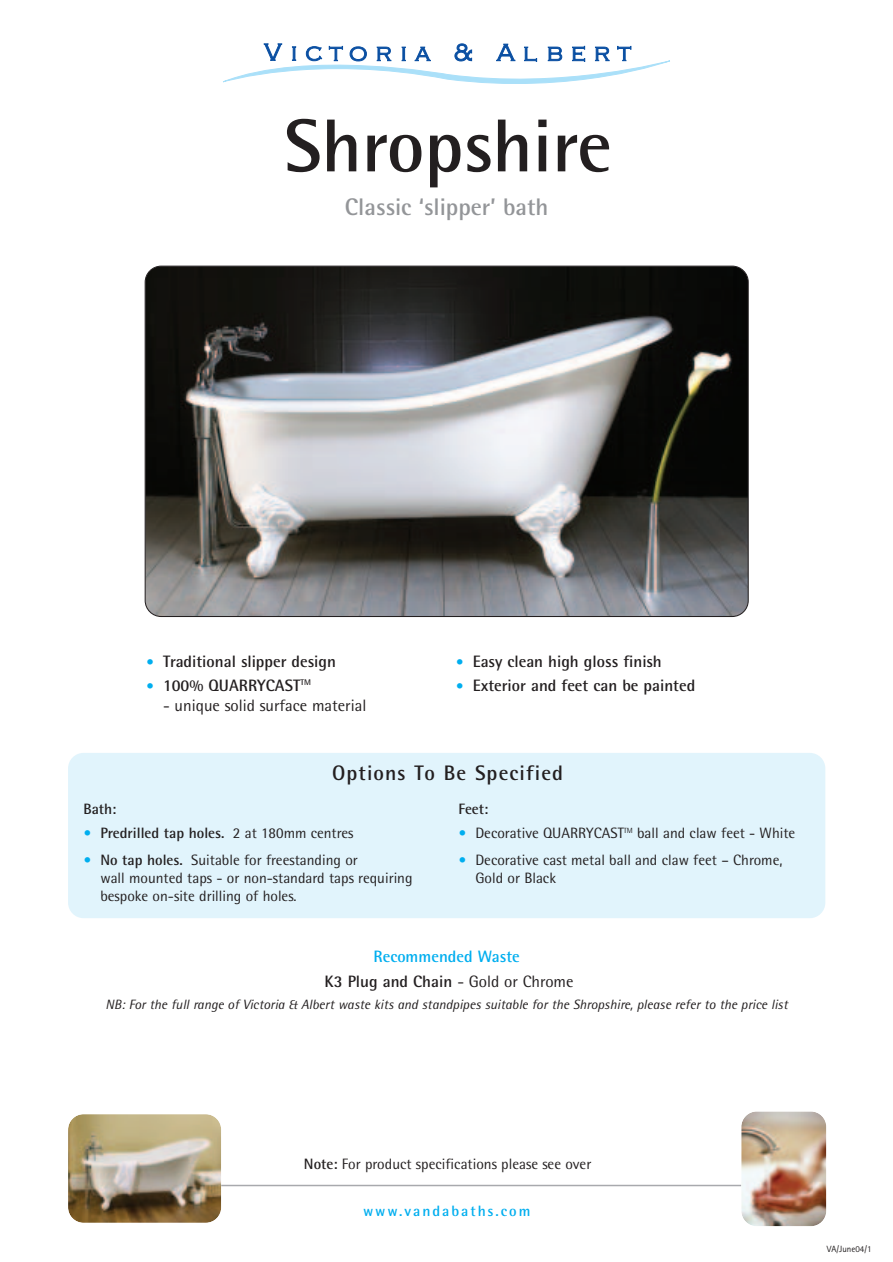
<style>
.page{position:relative;width:893px;height:1262px;background:#fff}
.page>*{position:absolute;margin:0;border:0;box-sizing:border-box;transform-origin:0 0}
.t1{font:700 75px "Rotis Semi Sans";color:#231f20}
.t2{font:700 24px "Rotis Semi Sans";color:#939598}
.t3{font:700 21px "Rotis Semi Sans";letter-spacing:.055em;color:#231f20}
.t4{font:700 16.5px "Rotis Semi Sans";color:#231f20}
.t5{font:700 16.5px/24.8px "Rotis Semi Sans";color:#00aeef;text-align:center}
.t6{font:16.5px "Rotis Semi Sans";color:#231f20}
.t7{font:15px/18px "Rotis Semi Sans";color:#231f20}
.t8{font:700 15px "Rotis Semi Sans";color:#231f20}
.t9{font:700 15px "Rotis Semi Sans";letter-spacing:.135em;color:#00aeef}
.t10{font:italic 13.5px "Rotis Semi Sans";color:#231f20}
.t11{font:9px "Rotis Sans Serif";color:#231f20}
.s1{font-size:15px;color:#00aeef}
.s2{color:#00aeef}
.s3{font-weight:400}
.s4{font-weight:700;color:#00aeef}
.s5{font-weight:700}
.s6{color:#231f20}
.s7{font-weight:400;color:#231f20}
</style>
<div class="page">
<svg style="left:223px;top:43px;width:447px;height:41px"></svg>
<svg style="left:145px;top:266px;width:603px;height:351px"></svg>
<div style="left:68px;top:753px;width:757px;height:165px;background:#e1f4fc;border-radius:16px"></div>
<hr style="left:199px;top:1184px;width:586px;height:2px;background:#a8a9ad">
<img style="left:741px;top:1111px;width:85px;height:115px;border-radius:16px">
<img style="left:68px;top:1114px;width:153px;height:108px;border-radius:16px">
<h1 class="t1" style="left:284px;top:120px;width:329px">Shropshire</h1>
<h2 class="t2" style="left:345px;top:198px;width:205px">Classic ‘slipper’ bath</h2>
<p class="t4" style="left:146px;top:655px;width:191px"><span class="s1">•</span> Traditional slipper design</p>
<p class="t4" style="left:146px;top:679px;width:166px"><span class="s1">•</span> 100% QUARRYCAST<sup>TM</sup></p>
<p class="t6" style="left:163px;top:699px;width:205px">- unique solid surface material</p>
<p class="t4" style="left:455px;top:655px;width:207px"><span class="s1">•</span> Easy clean high gloss finish</p>
<p class="t4" style="left:455px;top:679px;width:241px"><span class="s1">•</span> Exterior and feet can be painted</p>
<h3 class="t3" style="left:332px;top:765px;width:232px">Options To Be Specified</h3>
<p class="t8" style="left:83px;top:803px;width:35px">Bath:</p>
<p class="t8" style="left:83px;top:828px;width:272px"><span class="s2">•</span> Predrilled tap holes. <span class="s3">2 at 180mm centres</span></p>
<p class="t7" style="left:100px;top:852px;width:314px;text-indent:-17px"><span class="s4">•</span> <span class="s5">No tap holes.</span> Suitable for freestanding or<br>wall mounted taps - or non-standard taps requiring bespoke on-site drilling of holes.</p>
<p class="t8" style="left:458px;top:803px;width:31px">Feet:</p>
<p class="t7" style="left:458px;top:825px;width:338px"><span class="s4">•</span> Decorative QUARRYCAST<sup>TM</sup> ball and claw feet - White</p>
<p class="t7" style="left:475px;top:852px;width:308px;text-indent:-17px"><span class="s4">•</span> Decorative cast metal ball and claw feet – Chrome,<br>Gold or Black</p>
<p class="t5" style="left:324px;top:946px;width:250px">Recommended Waste<br><span class="s6">K3 Plug and Chain</span> <span class="s7">- Gold or Chrome</span></p>
<p class="t10" style="left:106px;top:1000px;width:683px">NB: For the full range of Victoria &amp; Albert waste kits and standpipes suitable for the Shropshire, please refer to the price list</p>
<p class="t7" style="left:304px;top:1156px;width:289px"><span class="s5">Note:</span> For product specifications please see over</p>
<p class="t9" style="left:363px;top:1205px;width:169px">www.vandabaths.com</p>
<p class="t11" style="left:826px;top:1245px;width:46px">VA/June04/1</p>
</div>
